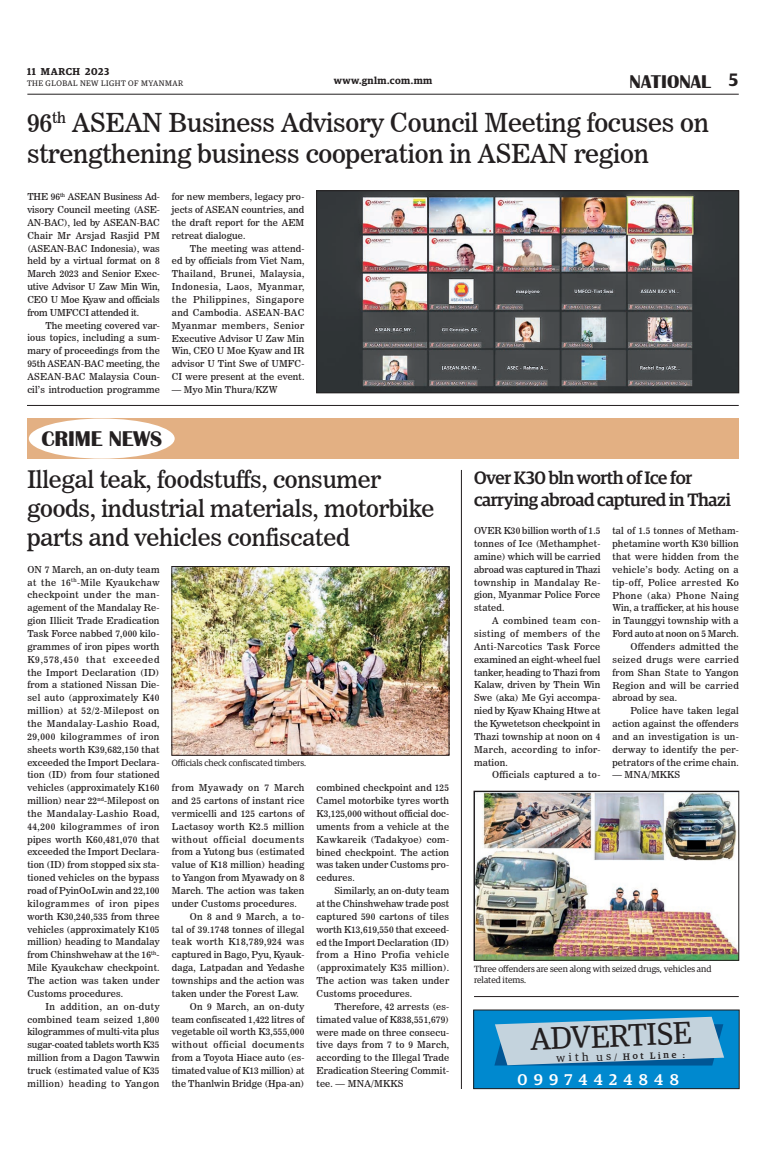
<style>
.page{position:relative;width:773px;height:1152px;background:#fff}
.page>*{position:absolute;margin:0;border:0;box-sizing:border-box;transform-origin:0 0}
.t1{font:31.3px "Guardian Egyp";color:#231f20}
._2_Clm_Head{font:26px/31.2px "News 706 BT Roman C";letter-spacing:-.01em;color:#231f20}
._2_Clm_Head-2{font:24px/28.8px "News 706 BT Roman C";letter-spacing:-.01em;color:#231f20}
._1_Clm_Head{font:700 22px "Britannic";letter-spacing:-.01em;color:#231f20}
.t2{font:700 19px "Britannic";color:#231f20}
._2_Clm_Head-3{font:500 18px/22px "Guardian Egyp";letter-spacing:-.02em;color:#231f20}
.t3{font:600 18px "Guardian Egyp";color:#231f20}
.t4{font:500 15.6px "Guardian Egyp";letter-spacing:.4em;color:#fff}
.t5{font:600 10px "Guardian Egyp";letter-spacing:.05em;color:#231f20}
._2nd_Body{font:9.5px/12.9px "News 706 BT Roman C";letter-spacing:.02em;color:#231f20;text-align:justify}
.Normal_Para{font:9.5px/12.9px "News 706 BT Roman C";letter-spacing:.02em;color:#231f20;text-align:justify}
.t6{font:500 9.3px "Guardian Egyp";color:#231f20}
.t7{font:9px/10.8px "Guardian Egyp";color:#231f20}
.t8{font:8px "Guardian Egyp";letter-spacing:.06em;color:#231f20}
.s1{font-weight:400;font-size:11.4px}
.s2{font-weight:400;font-size:8.8px}
</style>
<div class="page">
<hr style="left:27px;top:94px;width:711px;height:1px;background:#231f20">
<div style="left:473px;top:1010px;width:266px;height:79px;background:#0089cf"></div>
<div style="left:473px;top:1010px;width:266px;height:79px;border:1px solid #231f20"></div>
<svg style="left:494px;top:1017px;width:230px;height:49px"></svg>
<hr style="left:474px;top:996px;width:264px;height:1px;background:#231f20">
<hr style="left:27px;top:405px;width:711px;height:1px;background:#231f20">
<img style="left:318px;top:193px;width:418px;height:198px">
<div style="left:316px;top:191px;width:422px;height:202px;border:1px solid #231f20"></div>
<div style="left:27px;top:419px;width:711px;height:40px;background:#e3b083"></div>
<div style="left:29px;top:419px;width:146px;height:40px;background:#fff;border-radius:50%"></div>
<img style="left:174px;top:568px;width:273px;height:185px">
<div style="left:172px;top:566px;width:277px;height:189px;border:1px solid #231f20"></div>
<img style="left:476px;top:793px;width:260px;height:165px">
<div style="left:474px;top:791px;width:264px;height:169px;border:1px solid #231f20"></div>
<hr style="left:461px;top:470px;width:1px;height:619px;background:#231f20">
<p class="t5" style="left:27px;top:64px;width:84px">11 MARCH 2023</p>
<p class="t8" style="left:27px;top:78px;width:158px">THE GLOBAL NEW LIGHT OF MYANMAR</p>
<h3 class="t2" style="left:629px;top:71px;width:83px">NATIONAL</h3>
<p class="t5" style="left:334px;top:73px;width:100px">www.gnlm.com.mm</p>
<h3 class="t3" style="left:729px;top:67px;width:11px">5</h3>
<p class="_2_Clm_Head" style="left:27px;top:107px;width:683px">96<sup>th</sup> ASEAN Business Advisory Council Meeting focuses on strengthening business cooperation in ASEAN region</p>
<p class="Normal_Para" style="left:27px;top:190px;width:134px">THE 96<sup>th</sup> ASEAN Business Ad&shy;visory Council meeting (ASE-AN-BAC), led by ASEAN-BAC Chair Mr Arsjad Rasjid PM (ASEAN-BAC Indonesia), was held by a virtual format on 8<br>March 2023 and Senior Exec&shy;utive Advisor U Zaw Min Win, CEO U Moe Kyaw and officials from UMFCCI attended it.</p>
<p class="_2nd_Body" style="left:27px;top:319px;width:134px;text-indent:18px">The meeting covered var&shy;ious topics, including a sum&shy;mary of proceedings from the 95th ASEAN-BAC meeting, the ASEAN-BAC Malaysia Coun&shy;cil’s introduction programme</p>
<p class="_2nd_Body" style="left:172px;top:190px;width:134px">for new members, legacy pro&shy;jects of ASEAN countries, and the draft report for the AEM retreat dialogue.</p>
<p class="_2nd_Body" style="left:172px;top:242px;width:134px;text-indent:18px">The meeting was attend&shy;ed by officials from Viet Nam, Thailand, Brunei, Malaysia, Indonesia, Laos, Myanmar, the Philippines, Singapore and Cambodia. ASEAN-BAC Myanmar members, Senior Executive Advisor U Zaw Min Win, CEO U Moe Kyaw and IR advisor U Tint Swe of UMFC-CI were present at the event.</p>
<p class="_2nd_Body" style="left:172px;top:383px;width:107px">— Myo Min Thura/KZW</p>
<p class="_1_Clm_Head" style="left:42px;top:426px;width:122px">CRIME NEWS</p>
<p class="_2_Clm_Head-2" style="left:27px;top:465px;width:408px">Illegal teak, foodstuffs, consumer goods, industrial materials, motorbike parts and vehicles confiscated</p>
<p class="Normal_Para" style="left:27px;top:563px;width:134px">ON 7 March, an on-duty team at the 16<sup>th</sup>-Mile Kyaukchaw checkpoint under the man&shy;agement of the Mandalay Re&shy;gion Illicit Trade Eradication Task Force nabbed 7,000 kilo&shy;grammes of iron pipes worth K9,578,450 that exceeded the Import Declaration (ID) from a stationed Nissan Die&shy;sel auto (approximately K40 million) at 52/2-Milepost on the Mandalay-Lashio Road, 29,000 kilogrammes of iron sheets worth K39,682,150 that exceeded the Import Declara&shy;tion (ID) from four stationed vehicles (approximately K160 million) near 22<sup>nd</sup>-Milepost on the Mandalay-Lashio Road, 44,200 kilogrammes of iron pipes worth K60,481,070 that exceeded the Import Declara&shy;tion (ID) from stopped six sta&shy;tioned vehicles on the bypass road of PyinOoLwin and 22,100 kilogrammes of iron pipes worth K30,240,535 from three vehicles (approximately K105 million) heading to Mandalay from Chinshwehaw at the 16<sup>th</sup>-Mile Kyaukchaw checkpoint.<br>The action was taken under Customs procedures.</p>
<p class="_2nd_Body" style="left:27px;top:1000px;width:134px;text-indent:18px">In addition, an on-duty combined team seized 1,800 kilogrammes of multi-vita plus sugar-coated tablets worth K35 million from a Dagon Tawwin truck (estimated value of K35 million) heading to Yangon</p>
<p class="t7" style="left:172px;top:757px;width:136px">Officials check confiscated timbers.</p>
<p class="_2nd_Body" style="left:172px;top:781px;width:134px">from Myawady on 7 March and 25 cartons of instant rice vermicelli and 125 cartons of Lactasoy worth K2.5 million without official documents from a Yutong bus (estimated value of K18 million) heading to Yangon from Myawady on 8<br>March. The action was taken under Customs procedures.</p>
<p class="_2nd_Body" style="left:172px;top:910px;width:134px;text-indent:18px">On 8 and 9 March, a to&shy;tal of 39.1748 tonnes of illegal teak worth K18,789,924 was captured in Bago, Pyu, Kyauk&shy;daga, Latpadan and Yedashe townships and the action was taken under the Forest Law.</p>
<p class="_2nd_Body" style="left:172px;top:1000px;width:134px;text-indent:18px">On 9 March, an on-duty team confiscated 1,422 litres of vegetable oil worth K3,555,000 without official documents from a Toyota Hiace auto (es&shy;timated value of K13 million) at the Thanlwin Bridge (Hpa-an)</p>
<p class="_2nd_Body" style="left:316px;top:781px;width:134px">combined checkpoint and 125<br>Camel motorbike tyres worth K3,125,000 without official doc&shy;uments from a vehicle at the Kawkareik (Tadakyoe) com&shy;bined checkpoint. The action was taken under Customs pro&shy;cedures.</p>
<p class="_2nd_Body" style="left:316px;top:884px;width:134px;text-indent:18px">Similarly, an on-duty team at the Chinshwehaw trade post captured 590 cartons of tiles worth K13,619,550 that exceed&shy;ed the Import Declaration (ID) from a Hino Profia vehicle (approximately K35 million).<br>The action was taken under Customs procedures.</p>
<p class="_2nd_Body" style="left:316px;top:1000px;width:134px;text-indent:18px">Therefore, 42 arrests (es&shy;timated value of K838,551,679) were made on three consecu&shy;tive days from 7 to 9 March, according to the Illegal Trade Eradication Steering Commit&shy;tee. — MNA/MKKS</p>
<p class="_2_Clm_Head-3" style="left:474px;top:466px;width:258px">Over K30 bln worth of Ice for carrying abroad captured in Thazi</p>
<p class="Normal_Para" style="left:474px;top:524px;width:128px">OVER K30 billion worth of 1.5 tonnes of Ice (Methamphet&shy;amine) which will be carried abroad was captured in Thazi township in Mandalay Re&shy;gion, Myanmar Police Force stated.</p>
<p class="_2nd_Body" style="left:474px;top:614px;width:128px;text-indent:18px">A combined team con&shy;sisting of members of the Anti-Narcotics Task Force examined an eight-wheel fuel tanker, heading to Thazi from Kalaw, driven by Thein Win Swe (aka) Me Gyi accompa&shy;nied by Kyaw Khaing Htwe at the Kywetetson checkpoint in Thazi township at noon on 4<br>March, according to infor&shy;mation.</p>
<p class="_2nd_Body" style="left:492px;top:769px;width:110px">Officials captured a to-</p>
<p class="_2nd_Body" style="left:612px;top:524px;width:128px">tal of 1.5 tonnes of Metham&shy;phetamine worth K30 billion that were hidden from the vehicle’s body. Acting on a tip-off, Police arrested Ko Phone (aka) Phone Naing Win, a trafficker, at his house in Taunggyi township with a Ford auto at noon on 5 March.</p>
<p class="_2nd_Body" style="left:612px;top:640px;width:128px;text-indent:18px">Offenders admitted the seized drugs were carried from Shan State to Yangon Region and will be carried abroad by sea.</p>
<p class="_2nd_Body" style="left:612px;top:704px;width:128px;text-indent:18px">Police have taken legal action against the offenders and an investigation is un&shy;derway to identify the per&shy;petrators of the crime chain.</p>
<p class="_2nd_Body" style="left:612px;top:769px;width:69px">— MNA/MKKS</p>
<p class="t7" style="left:474px;top:963px;width:239px">Three offenders are seen along with seized drugs, vehicles and related items.</p>
<p class="t1" style="left:529px;top:1017px;width:163px;rotate:-2deg">ADVERTISE</p>
<p class="t4" style="left:517px;top:1068px;width:163px">09974424848</p>
<p class="t6" style="left:556px;top:1052px;width:130px;rotate:-2deg"><span class="s1">with us</span><span class="s2">/</span> Hot Line :</p>
</div>
